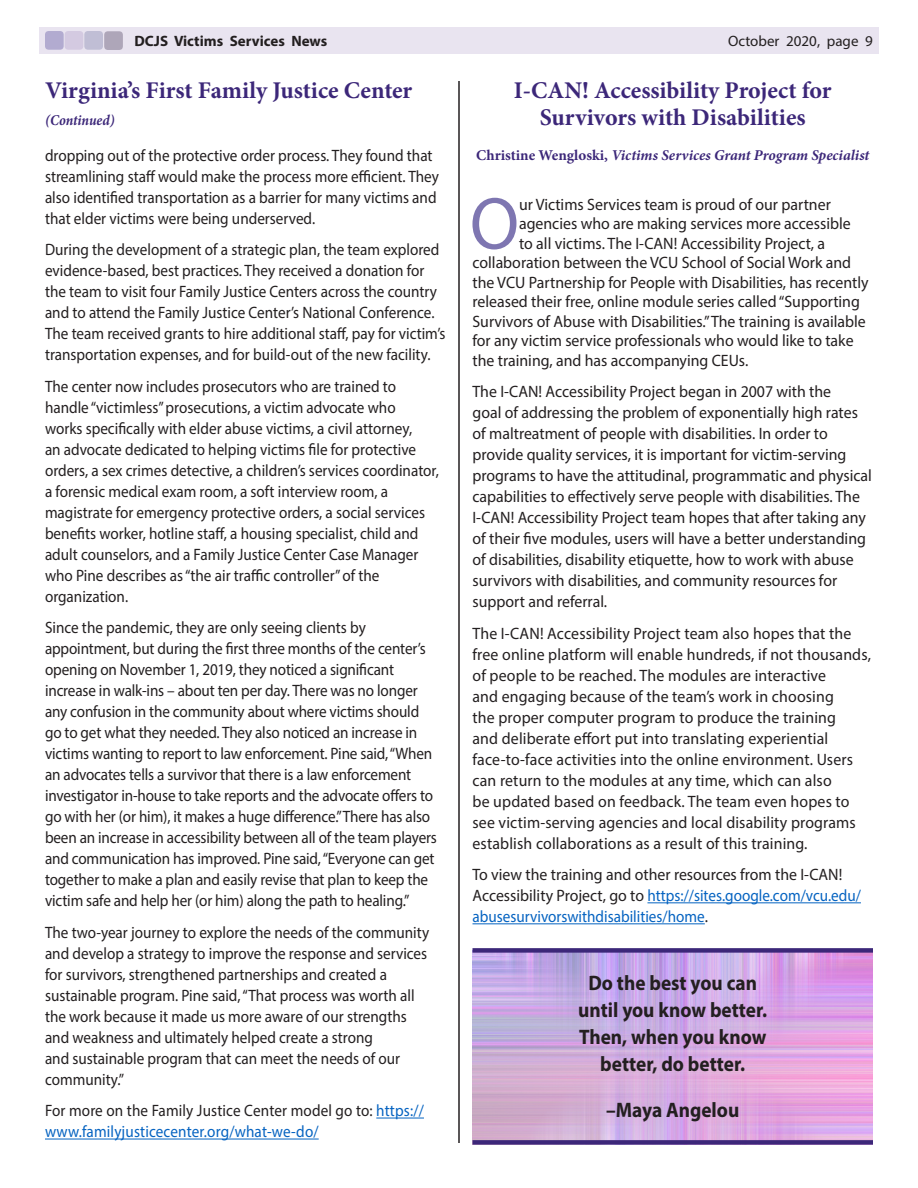
<style>
.page{position:relative;width:918px;height:1188px;background:#fff}
.page>*{position:absolute;margin:0;border:0;box-sizing:border-box;transform-origin:0 0}
.Drop_Case_text{font:74.4px "Myriad Pro";color:#7e76b1;scale:.96 1}
.Header_space_after{font:700 24px/27px "Minion Pro";color:#3c2779;text-align:center}
.Text{font:700 24px "Minion Pro";color:#3c2779}
.Name-Title_copy{font:700 21px/27px "Myriad Pro";color:#231f20;text-align:center;scale:.92 1}
.Text-2{font:16.5px/21px "Myriad Pro";color:#231f20;scale:.92 1}
.Text-3{font:16.5px/21px "Myriad Pro";color:#231f20;scale:.96 1}
.Drop_Case_text-2{font:16.5px "Myriad Pro";color:#231f20;scale:.96 1}
.Text-4{font:16.5px/21px "Myriad Pro";letter-spacing:.01em;color:#0563c1;scale:.92 1}
.Name-Title{font:italic 700 15px "Minion Pro";color:#3c2779}
.t1{font:700 15px "Myriad Pro";color:#231f20}
.t2{font:15px "Myriad Pro";color:#231f20}
.Text-5{font:italic 700 15px "Minion Pro";color:#3c2779;scale:.92 1}
.s1{color:#231f20}
.s2{font-style:normal}
.s3{color:#0563c1}
</style>
<div class="page">
<div style="left:39px;top:27px;width:840px;height:27px;background:#e9e4f0"></div>
<div style="left:45px;top:31px;width:19px;height:19px;background:#b2abd0;border-radius:4px"></div>
<div style="left:65px;top:31px;width:18px;height:19px;background:#d4cae1;border-radius:4px"></div>
<div style="left:84px;top:31px;width:19px;height:19px;background:#c0bed5;border-radius:4px"></div>
<div style="left:104px;top:31px;width:19px;height:19px;background:#aea6b9;border-radius:4px"></div>
<hr style="left:376px;top:1118px;width:48px;height:1px;background:#0563c1">
<hr style="left:45px;top:1139px;width:274px;height:1px;background:#0563c1">
<hr style="left:647px;top:902px;width:214px;height:1px;background:#0563c1">
<hr style="left:472px;top:923px;width:233px;height:1px;background:#0563c1">
<hr style="left:458px;top:81px;width:2px;height:1062px;background:#231f20">
<img style="left:472px;top:953px;width:401px;height:187px">
<div style="left:472px;top:948px;width:401px;height:5px;background:#3c2779"></div>
<div style="left:472px;top:1140px;width:401px;height:5px;background:#3c2779"></div>
<p class="t1" style="left:134px;top:31px;width:194px">DCJS Victims Services News</p>
<p class="t2" style="left:728px;top:31px;width:146px">October 2020, page 9</p>
<p class="Text" style="left:45px;top:74px;width:369px">Virginia’s First Family Justice Center</p>
<p class="Text-5" style="left:45px;top:110px;width:77px">(Continued)</p>
<p class="Text-2" style="left:45px;top:145px;width:430px">dropping out of the protective order process. They found that streamlining staff would make the process more efficient. They also identified transportation as a barrier for many victims and that elder victims were being underserved.</p>
<p class="Text-2" style="left:45px;top:239px;width:437px">During the development of a strategic plan, the team explored evidence-based, best practices. They received a donation for the team to visit four Family Justice Centers across the country and to attend the Family Justice Center’s National Conference.<br>The team received grants to hire additional staff, pay for victim’s transportation expenses, and for build-out of the new facility.</p>
<p class="Text-2" style="left:45px;top:376px;width:430px">The center now includes prosecutors who are trained to handle “victimless” prosecutions, a victim advocate who<br>works specifically with elder abuse victims, a civil attorney,<br>an advocate dedicated to helping victims file for protective orders, a sex crimes detective, a children’s services coordinator, a forensic medical exam room, a soft interview room, a magistrate for emergency protective orders, a social services benefits worker, hotline staff, a housing specialist, child and adult counselors, and a Family Justice Center Case Manager who Pine describes as “the air traffic controller” of the organization.</p>
<p class="Text-2" style="left:45px;top:617px;width:428px">Since the pandemic, they are only seeing clients by appointment, but during the first three months of the center’s opening on November 1, 2019, they noticed a significant increase in walk-ins – about ten per day. There was no longer any confusion in the community about where victims should go to get what they needed. They also noticed an increase in victims wanting to report to law enforcement. Pine said, “When an advocates tells a survivor that there is a law enforcement investigator in-house to take reports and the advocate offers to go with her (or him), it makes a huge difference.” There has also been an increase in accessibility between all of the team players and communication has improved. Pine said, “Everyone can get together to make a plan and easily revise that plan to keep the victim safe and help her (or him) along the path to healing.”</p>
<p class="Text-2" style="left:45px;top:922px;width:419px">The two-year journey to explore the needs of the community and develop a strategy to improve the response and services for survivors, strengthened partnerships and created a sustainable program. Pine said, “That process was worth all the work because it made us more aware of our strengths and weakness and ultimately helped create a strong<br>and sustainable program that can meet the needs of our community.”</p>
<p class="Text-4" style="left:45px;top:1100px;width:413px"><span class="s1">For more on the Family Justice Center model go to:</span> https:// www.familyjusticecenter.org/what-we-do/</p>
<p class="Header_space_after" style="left:514px;top:77px;width:319px">I-CAN! Accessibility Project for<br>Survivors with Disabilities</p>
<p class="Name-Title" style="left:476px;top:145px;width:395px"><span class="s2">Christine Wengloski,</span> Victims Services Grant Program Specialist</p>
<p class="Drop_Case_text" style="left:470px;top:178px;width:53px">O</p>
<p class="Drop_Case_text-2" style="left:519px;top:194px;width:326px">ur Victims Services team is proud of our partner</p>
<p class="Drop_Case_text-2" style="left:519px;top:213px;width:347px">agencies who are making services more accessible</p>
<p class="Drop_Case_text-2" style="left:519px;top:233px;width:320px">to all victims. The I-CAN! Accessibility Project, a</p>
<p class="Drop_Case_text-2" style="left:472px;top:252px;width:396px">collaboration between the VCU School of Social Work and</p>
<p class="Drop_Case_text-2" style="left:472px;top:272px;width:414px">the VCU Partnership for People with Disabilities, has recently</p>
<p class="Drop_Case_text-2" style="left:472px;top:291px;width:405px">released their free, online module series called “Supporting</p>
<p class="Drop_Case_text-2" style="left:472px;top:311px;width:411px">Survivors of Abuse with Disabilities.” The training is available</p>
<p class="Drop_Case_text-2" style="left:472px;top:330px;width:399px">for any victim service professionals who would like to take</p>
<p class="Drop_Case_text-2" style="left:472px;top:350px;width:289px">the training, and has accompanying CEUs.</p>
<p class="Text-3" style="left:472px;top:381px;width:418px">The I-CAN! Accessibility Project began in 2007 with the<br>goal of addressing the problem of exponentially high rates of maltreatment of people with disabilities. In order to provide quality services, it is important for victim-serving programs to have the attitudinal, programmatic and physical capabilities to effectively serve people with disabilities. The I-CAN! Accessibility Project team hopes that after taking any of their five modules, users will have a better understanding of disabilities, disability etiquette, how to work with abuse survivors with disabilities, and community resources for support and referral.</p>
<p class="Text-3" style="left:472px;top:622px;width:417px">The I-CAN! Accessibility Project team also hopes that the free online platform will enable hundreds, if not thousands, of people to be reached. The modules are interactive<br>and engaging because of the team’s work in choosing<br>the proper computer program to produce the training<br>and deliberate effort put into translating experiential face-to-face activities into the online environment. Users can return to the modules at any time, which can also<br>be updated based on feedback. The team even hopes to see victim-serving agencies and local disability programs establish collaborations as a result of this training.</p>
<p class="Text-3" style="left:472px;top:864px;width:406px">To view the training and other resources from the I-CAN!<br>Accessibility Project, go to <span class="s3">https://sites.google.com/vcu.edu/ abusesurvivorswithdisabilities/home</span>.</p>
<p class="Name-Title_copy" style="left:578px;top:969px;width:207px">Do the best you can until you know better.<br>Then, when you know better, do better.</p>
<p class="Name-Title_copy" style="left:606px;top:1096px;width:146px">–Maya Angelou</p>
</div>
